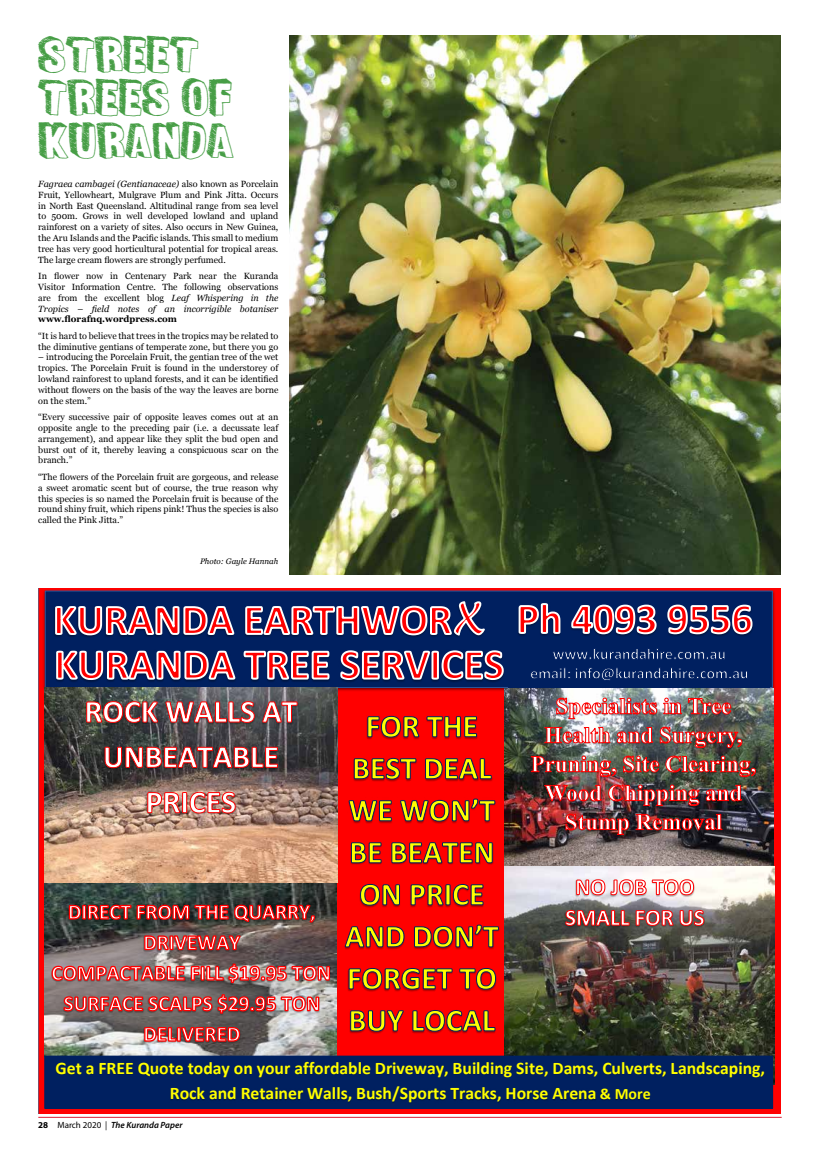
<style>
.page{position:relative;width:820px;height:1149px;background:#fff}
.page>*{position:absolute;margin:0;border:0;box-sizing:border-box;transform-origin:0 0}
.t1{font:36px/43.2px "Fun Sized";color:#479e46}
.t2{font:700 17.7px/25.5px "Calibri";color:#ff0;text-align:center}
.t3{font:9px/10.8px "Georgia";color:#000;text-align:justify}
.t4{font:italic 600 9px "Myriad Pro";color:#000}
.t5{font:700 9px "Georgia";color:#000}
.t6{font:italic 8px "Georgia";color:#000}
.s1{font-style:italic}
.s2{font-size:15.9px}
.s3{font-weight:700;font-style:normal}
.s4{font-weight:400;font-style:normal}
</style>
<div class="page">
<hr style="left:38px;top:1116px;width:743px;height:1px;background:#da1a32">
<div style="left:38px;top:588px;width:742px;height:525px;background:#f00"></div>
<img style="left:41px;top:588px;width:734px;height:104px">
<div style="left:45px;top:590px;width:727px;height:97px;border:1px solid #2f5597"></div>
<div style="left:45px;top:594px;width:437px;height:90px;background:#002060"></div>
<img style="left:45px;top:687px;width:292px;height:368px">
<img style="left:330px;top:964px;width:1px;height:18px">
<img style="left:51px;top:899px;width:279px;height:147px">
<svg style="left:54px;top:598px;width:450px;height:88px"></svg>
<img style="left:504px;top:688px;width:269px;height:178px">
<img style="left:504px;top:866px;width:269px;height:218px">
<img style="left:365px;top:715px;width:113px;height:24px">
<svg style="left:367px;top:715px;width:110px;height:22px"></svg>
<img style="left:352px;top:757px;width:141px;height:24px">
<svg style="left:353px;top:757px;width:139px;height:22px"></svg>
<img style="left:347px;top:797px;width:149px;height:26px">
<svg style="left:348px;top:798px;width:147px;height:25px"></svg>
<img style="left:349px;top:841px;width:145px;height:24px">
<svg style="left:350px;top:841px;width:142px;height:22px"></svg>
<img style="left:358px;top:882px;width:127px;height:25px">
<svg style="left:359px;top:883px;width:124px;height:22px"></svg>
<img style="left:343px;top:923px;width:157px;height:26px">
<svg style="left:344px;top:924px;width:155px;height:23px"></svg>
<img style="left:347px;top:966px;width:150px;height:25px">
<svg style="left:348px;top:967px;width:148px;height:22px"></svg>
<img style="left:348px;top:1008px;width:148px;height:25px">
<svg style="left:349px;top:1009px;width:146px;height:25px"></svg>
<img style="left:554px;top:697px;width:178px;height:23px">
<img style="left:556px;top:694px;width:175px;height:24px">
<img style="left:543px;top:726px;width:1px;height:18px">
<img style="left:561px;top:726px;width:182px;height:23px">
<img style="left:544px;top:726px;width:198px;height:21px">
<img style="left:529px;top:755px;width:227px;height:23px">
<img style="left:530px;top:755px;width:225px;height:21px">
<img style="left:543px;top:783px;width:200px;height:24px">
<img style="left:544px;top:784px;width:197px;height:21px">
<img style="left:564px;top:812px;width:159px;height:24px">
<img style="left:565px;top:813px;width:157px;height:21px">
<div style="left:507px;top:591px;width:261px;height:52px;background:#002060"></div>
<svg style="left:517px;top:603px;width:236px;height:32px"></svg>
<div style="left:508px;top:640px;width:261px;height:47px;background:#002060"></div>
<svg style="left:530px;top:648px;width:217px;height:33px"></svg>
<img style="left:574px;top:878px;width:121px;height:19px">
<svg style="left:575px;top:878px;width:119px;height:17px"></svg>
<img style="left:563px;top:909px;width:142px;height:18px">
<svg style="left:565px;top:908px;width:139px;height:20px"></svg>
<div style="left:45px;top:1055px;width:727px;height:52px;background:#002060"></div>
<div style="left:44px;top:1055px;width:728px;height:53px;border:1px solid #002060"></div>
<img style="left:49px;top:1055px;width:722px;height:35px">
<img style="left:158px;top:1075px;width:450px;height:28px">
<img style="left:585px;top:1078px;width:85px;height:25px">
<img style="left:84px;top:700px;width:172px;height:25px">
<img style="left:86px;top:700px;width:169px;height:24px">
<img style="left:260px;top:700px;width:39px;height:25px">
<svg style="left:262px;top:701px;width:36px;height:21px"></svg>
<img style="left:103px;top:745px;width:176px;height:25px">
<svg style="left:104px;top:746px;width:174px;height:22px"></svg>
<img style="left:145px;top:790px;width:92px;height:25px">
<svg style="left:147px;top:791px;width:89px;height:22px"></svg>
<img style="left:290px;top:35px;width:490px;height:539px">
<h1 class="t1" style="left:38px;top:33px;width:197px">STREET<br>TREES OF<br>KURANDA</h1>
<p class="t3" style="left:38px;top:178px;width:241px"><span class="s1">Fagraea cambagei (Gentianaceae)</span> also known as Porcelain Fruit, Yellowheart, Mulgrave Plum and Pink Jitta. Occurs in North East Queensland. Altitudinal range from sea level to 500m. Grows in well developed lowland and upland rainforest on a variety of sites. Also occurs in New Guinea, the Aru Islands and the Pacific islands. This small to medium tree has very good horticultural potential for tropical areas.<br>The large cream flowers are strongly perfumed.</p>
<p class="t3" style="left:38px;top:270px;width:241px">In flower now in Centenary Park near the Kuranda Visitor Information Centre. The following observations are from the excellent blog <span class="s1">Leaf Whispering in the Tropics – field notes of an incorrigible botaniser</span></p>
<p class="t5" style="left:38px;top:312px;width:140px">www.florafnq.wordpress.com</p>
<p class="t3" style="left:38px;top:330px;width:241px">“It is hard to believe that trees in the tropics may be related to the diminutive gentians of temperate zone, but there you go</p>
<p class="t3" style="left:38px;top:351px;width:241px">– introducing the Porcelain Fruit, the gentian tree of the wet tropics. The Porcelain Fruit is found in the understorey of lowland rainforest to upland forests, and it can be identified without flowers on the basis of the way the leaves are borne on the stem.”</p>
<p class="t3" style="left:38px;top:411px;width:241px">“Every successive pair of opposite leaves comes out at an opposite angle to the preceding pair (i.e. a decussate leaf arrangement), and appear like they split the bud open and burst out of it, thereby leaving a conspicuous scar on the branch.”</p>
<p class="t3" style="left:38px;top:471px;width:241px">“The flowers of the Porcelain fruit are gorgeous, and release a sweet aromatic scent but of course, the true reason why this species is so named the Porcelain fruit is because of the round shiny fruit, which ripens pink! Thus the species is also called the Pink Jitta.”</p>
<p class="t6" style="left:200px;top:555px;width:80px">Photo: Gayle Hannah</p>
<h2 class="t2" style="left:55px;top:1054px;width:710px">Get a FREE Quote today on your affordable Driveway, Building Site, Dams, Culverts, Landscaping,<br>Rock and Retainer Walls, Bush/Sports Tracks, Horse Arena <span class="s2">&amp; More</span></h2>
<p class="t4" style="left:38px;top:1118px;width:146px"><span class="s3">28</span> <span class="s4">March 2020 |</span> The Kuranda Paper</p>
</div>
